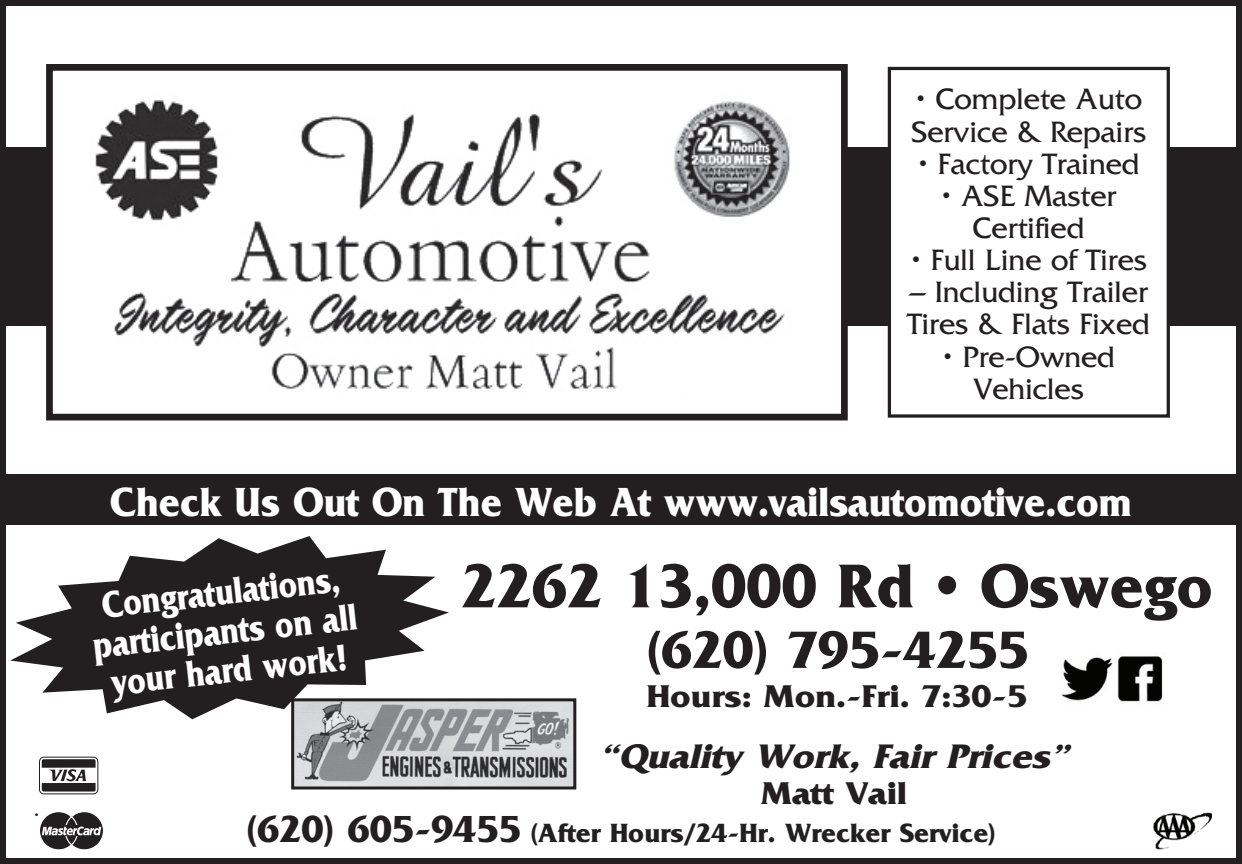
<style>
.page{position:relative;width:1242px;height:864px;background:#fff}
.page>*{position:absolute;margin:0;border:0;box-sizing:border-box;transform-origin:0 0}
.t1{font:700 64.8px "Friz Quadrata";color:#231f20}
.t2{font:700 55.2px "Friz Quadrata";color:#231f20}
.t3{font:700 42.6px "Friz Quadrata";color:#fff;scale:.92 1}
.t4{font:700 39px/39px "Friz Quadrata";color:#fff;text-align:center;scale:.82 1}
.t5{font:italic 700 35.7px "Friz Quadrata";color:#231f20;scale:1.08 1}
.t6{font:700 33px "Friz Quadrata";color:#231f20;scale:1.08 1}
.t7{font:30.9px/32.1px "Friz Quadrata";color:#231f20}
.t8{font:700 27.6px "Friz Quadrata";color:#231f20}
.s1{font-size:39.6px}
</style>
<div class="page">
<div style="left:0;top:147px;width:1242px;height:179px;background:#231f20"></div>
<svg style="left:35px;top:812px;width:68px;height:38px"></svg>
<svg style="left:39px;top:757px;width:59px;height:37px"></svg>
<img style="left:1153px;top:812px;width:58px;height:37px">
<div style="left:889px;top:68px;width:279px;height:348px;background:#fff"></div>
<div style="left:888px;top:67px;width:282px;height:351px;border:3px solid #231f20"></div>
<div style="left:0;top:474px;width:1242px;height:51px;background:#231f20"></div>
<svg style="left:10px;top:536px;width:439px;height:183px;fill:#231f20"></svg>
<div style="left:0;top:0;width:1242px;height:864px;border:6px solid #231f20"></div>
<img style="left:1061px;top:656px;width:102px;height:46px">
<img style="left:295px;top:702px;width:277px;height:84px">
<div style="left:291px;top:698px;width:285px;height:92px;border:3px solid #231f20"></div>
<div style="left:49px;top:67px;width:795px;height:350px;background:#fff"></div>
<div style="left:46px;top:64px;width:802px;height:356px;border:7px solid #231f20"></div>
<img style="left:95px;top:100px;width:695px;height:289px">
<p class="t7" style="left:911px;top:83px;width:236px">• Complete Auto<br>Service &amp; Repairs</p>
<p class="t7" style="left:918px;top:148px;width:224px">• Factory Trained</p>
<p class="t7" style="left:941px;top:180px;width:177px;text-align:center">• ASE Master<br>Certified</p>
<p class="t7" style="left:911px;top:244px;width:238px">• Full Line of Tires</p>
<p class="t7" style="left:907px;top:276px;width:244px">– Including Trailer<br>Tires &amp; Flats Fixed</p>
<p class="t7" style="left:942px;top:341px;width:174px;text-align:center">• Pre-Owned<br>Vehicles</p>
<h3 class="t3" style="left:110px;top:478px;width:1112px">Check Us Out On The Web At www.vailsautomotive.com</h3>
<p class="t4" style="left:87px;top:587px;width:325px;rotate:-6deg">Congratulations, participants on all your hard work!</p>
<h1 class="t1" style="left:461px;top:550px;width:753px">2262 13,000 Rd • Oswego</h1>
<h2 class="t2" style="left:646px;top:619px;width:384px">(620) 795-4255</h2>
<p class="t6" style="left:647px;top:678px;width:354px">Hours: Mon.-Fri. 7:30-5</p>
<p class="t5" style="left:599px;top:737px;width:445px">“Quality Work, Fair Prices”</p>
<p class="t8" style="left:246px;top:817px;width:752px"><span class="s1">(620) 605-9455</span> (After Hours/24-Hr. Wrecker Service)</p>
<p class="t6" style="left:761px;top:775px;width:137px">Matt Vail</p>
</div>
